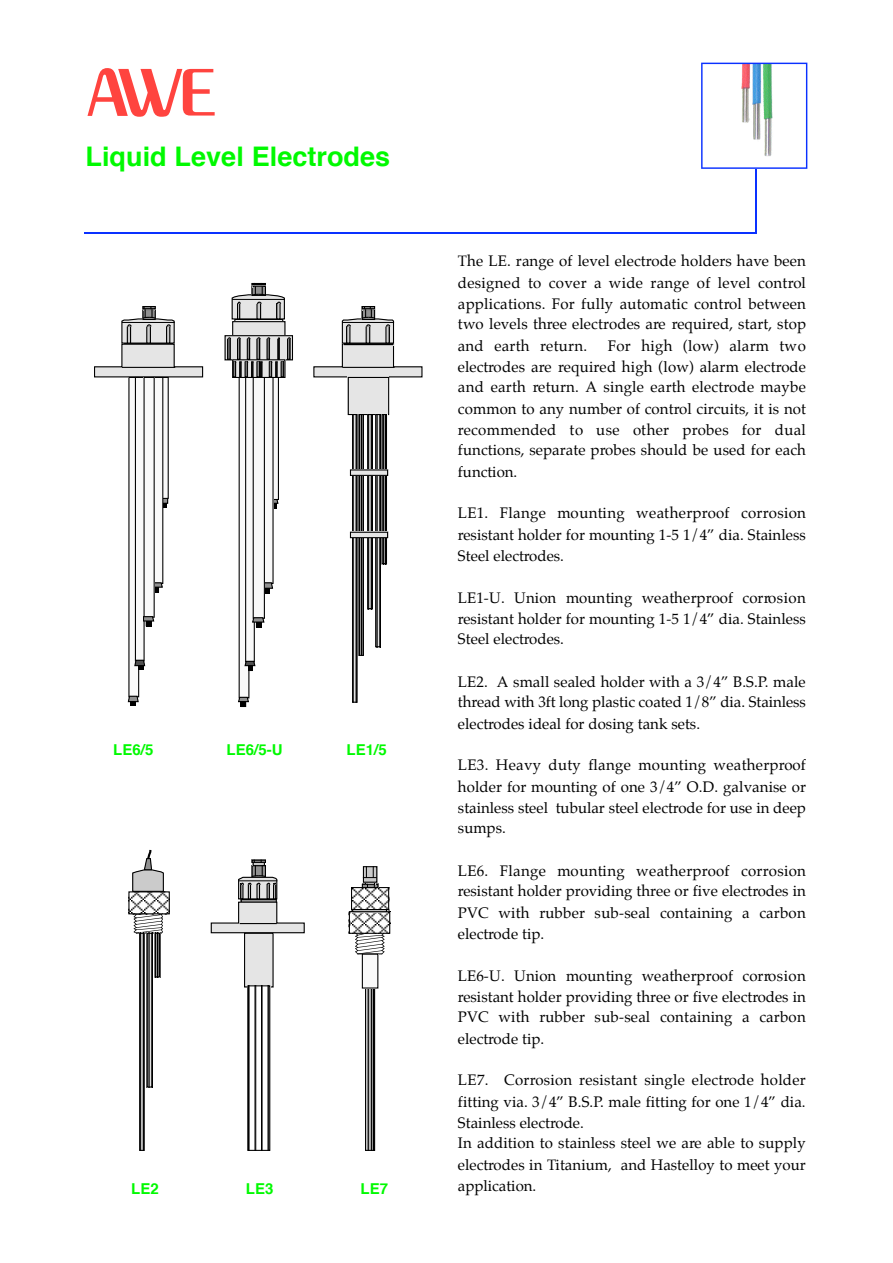
<style>
.page{position:relative;width:893px;height:1263px;background:#fff}
.page>*{position:absolute;margin:0;border:0;box-sizing:border-box;transform-origin:0 0}
.t1{font:600 108px "Peignot";color:#ff443f}
.t2{font:700 27px "Helvetica";color:#00f900}
.t3{font:15px/21px "Palatino";color:#000;text-align:justify}
.t4{font:700 15px "Helvetica";color:#00f900}
</style>
<div class="page">
<svg style="left:94px;top:282px;width:329px;height:869px"></svg>
<hr style="left:755px;top:169px;width:2px;height:64px;background:#0a31ff">
<svg style="left:701px;top:63px;width:106px;height:106px"></svg>
<hr style="left:84px;top:232px;width:672px;height:2px;background:#0a31ff">
<h1 class="t1" style="left:87px;top:38px;width:131px">awe</h1>
<h2 class="t2" style="left:86px;top:145px;width:306px">Liquid Level Electrodes</h2>
<p class="t4" style="left:113px;top:744px;width:42px">LE6/5</p>
<p class="t4" style="left:226px;top:744px;width:58px">LE6/5-U</p>
<p class="t4" style="left:346px;top:744px;width:42px">LE1/5</p>
<p class="t3" style="left:458px;top:252px;width:349px">The LE. range of level electrode holders have been designed to cover a wide range of level control applications. For fully automatic control between two levels three electrodes are required, start, stop and earth return.</p>
<p class="t3" style="left:458px;top:336px;width:349px;text-indent:150px">For high (low) alarm two electrodes are required high (low) alarm electrode and earth return. A single earth electrode maybe common to any number of control circuits, it is not recommended to use other probes for dual functions, separate probes should be used for each function.</p>
<p class="t3" style="left:458px;top:504px;width:349px">LE1. Flange mounting weatherproof corro s io n resistant holder for mounting 1-5 1/4” dia. Stainless Steel electrodes.</p>
<p class="t3" style="left:458px;top:588px;width:349px">LE1-U. Union mounting weatherproof corro s io n resistant holder for mounting 1-5 1/4” dia. Stainless Steel electrodes.</p>
<p class="t3" style="left:458px;top:672px;width:349px">LE2. A small sealed holder with a 3/4” B.S.P. male thread with 3ft long plastic coated 1/8” dia. Stainless electrodes ideal for dosing tank sets.</p>
<p class="t3" style="left:458px;top:756px;width:349px">LE3. Heavy duty flange mounting weatherproof holder for mounting of one 3/4” O.D. galvanise or stainless steel tubular steel electrode for use in deep sumps.</p>
<p class="t3" style="left:458px;top:861px;width:349px">LE6. Flange mounting weatherproof corro s io n resistant holder providing three or five electrodes in PVC with rubber sub-seal containing a carbon electrode tip.</p>
<p class="t3" style="left:458px;top:966px;width:349px">LE6-U. Union mounting weatherproof corro s io n resistant holder providing three or five electrodes in PVC with rubber sub-seal containing a carbon electrode tip.</p>
<p class="t3" style="left:458px;top:1071px;width:349px;text-align:left">LE7. Corrosion resistant single electrode holder fitting via. 3/4” B.S.P. male fitting for one 1/4” dia.<br>Stainless electrode.<br>In addition to stainless steel we are able to supply electrodes in Titanium, and Hastelloy to meet your</p>
<p class="t4" style="left:131px;top:1183px;width:29px">LE2</p>
<p class="t4" style="left:246px;top:1183px;width:29px">LE3</p>
<p class="t4" style="left:360px;top:1183px;width:29px">LE7</p>
<p class="t3" style="left:458px;top:1176px;width:80px">application.</p>
</div>
